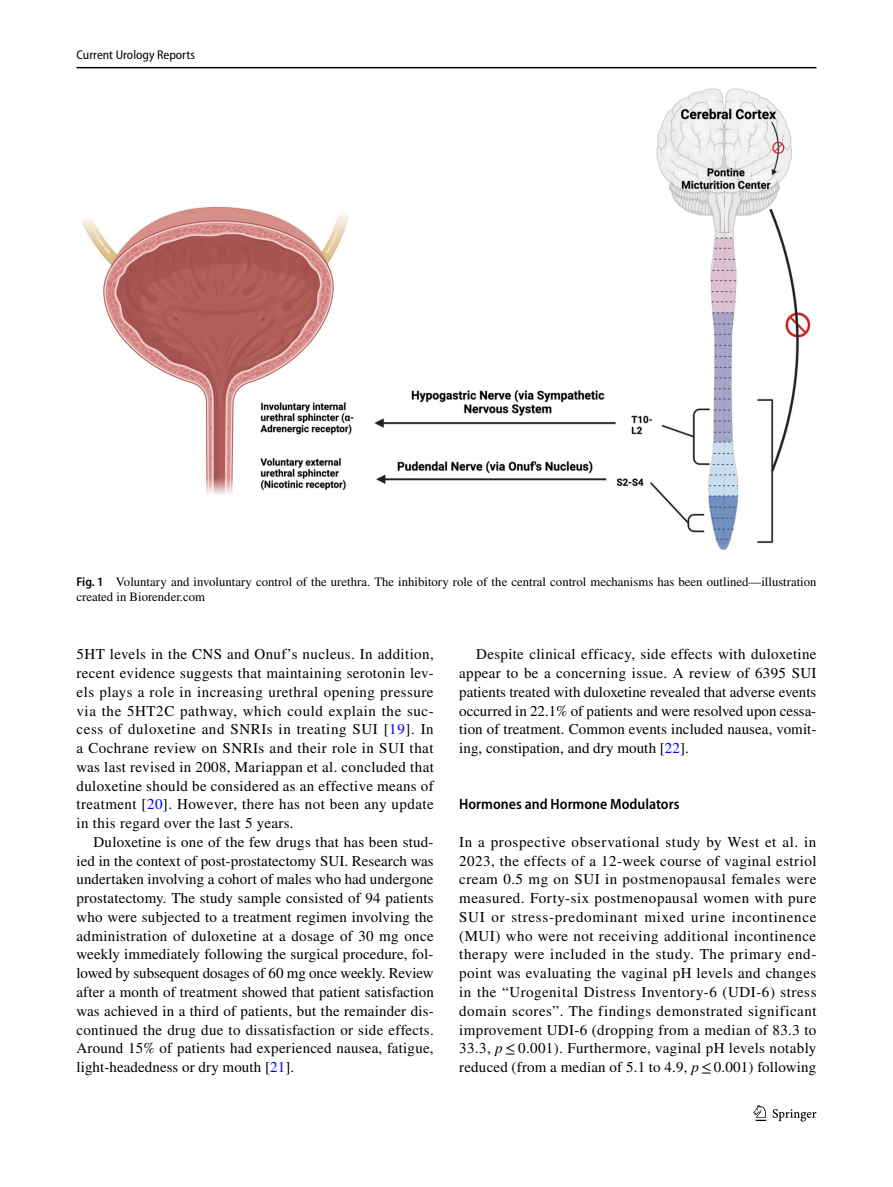
<style>
.page{position:relative;width:893px;height:1187px;background:#fff}
.page>*{position:absolute;margin:0;border:0;box-sizing:border-box;transform-origin:0 0}
.t1{font:15px/18.8px "STIX";letter-spacing:.015em;color:#000;text-align:justify}
.t2{font:600 semi-condensed 15px "Myriad Pro";color:#000}
.t3{font:12.75px/15px "STIX";color:#000}
.t4{font:semi-condensed 12.75px "Myriad Pro";color:#000}
.s1{font-family:"Myriad Pro";font-weight:600;font-stretch:semi-condensed}
.s2{color:#00f}
.s3{font-style:italic}
</style>
<div class="page">
<hr style="left:77px;top:67px;width:739px;height:1px;background:#000">
<svg style="left:753px;top:1105px;width:13px;height:15px"></svg>
<svg style="left:773px;top:1109px;width:43px;height:12px"></svg>
<img style="left:82px;top:88px;width:729px;height:462px">
<p class="t4" style="left:77px;top:48px;width:120px">Current Urology Reports</p>
<p class="t3" style="left:77px;top:575px;width:741px"><span class="s1">Fig. 1</span> Voluntary and involuntary control of the urethra. The inhibitory role of the central control mechanisms has been outlined—illustration created in Biorender.com</p>
<p class="t1" style="left:77px;top:646px;width:359px">5HT levels in the CNS and Onuf’s nucleus. In addition, recent evidence suggests that maintaining serotonin lev&shy;els plays a role in increasing urethral opening pressure via the 5HT2C pathway, which could explain the suc&shy;cess of duloxetine and SNRIs in treating SUI [<span class="s2">19</span>]. In a Cochrane review on SNRIs and their role in SUI that was last revised in 2008, Mariappan et al. concluded that duloxetine should be considered as an effective means of treatment [<span class="s2">20</span>]. However, there has not been any update in this regard over the last 5 years.</p>
<p class="t1" style="left:77px;top:833px;width:359px;text-indent:17px">Duloxetine is one of the few drugs that has been stud&shy;ied in the context of post-prostatectomy SUI. Research was undertaken involving a cohort of males who had undergone prostatectomy. The study sample consisted of 94 patients who were subjected to a treatment regimen involving the administration of duloxetine at a dosage of 30 mg once weekly immediately following the surgical procedure, fol&shy;lowed by subsequent dosages of 60 mg once weekly. Review after a month of treatment showed that patient satisfaction was achieved in a third of patients, but the remainder dis&shy;continued the drug due to dissatisfaction or side effects.<br>Around 15% of patients had experienced nausea, fatigue, light-headedness or dry mouth [<span class="s2">21</span>].</p>
<p class="t1" style="left:459px;top:646px;width:359px;text-indent:17px">Despite clinical efficacy, side effects with duloxetine appear to be a concerning issue. A review of 6395 SUI patients treated with duloxetine revealed that adverse events occurred in 22.1% of patients and were resolved upon cessa&shy;tion of treatment. Common events included nausea, vomit&shy;ing, constipation, and dry mouth [<span class="s2">22</span>].</p>
<p class="t2" style="left:459px;top:796px;width:222px">Hormones and Hormone Modulators</p>
<p class="t1" style="left:459px;top:833px;width:359px">In a prospective observational study by West et al. in 2023, the effects of a 12-week course of vaginal estriol cream 0.5 mg on SUI in postmenopausal females were measured. Forty-six postmenopausal women with pure SUI or stress-predominant mixed urine incontinence (MUI) who were not receiving additional incontinence therapy were included in the study. The primary end&shy;point was evaluating the vaginal pH levels and changes in the “Urogenital Distress Inventory-6 (UDI-6) stress domain scores”. The findings demonstrated significant improvement UDI-6 (dropping from a median of 83.3 to 33.3, <span class="s3">p</span> ≤ 0.001). Furthermore, vaginal pH levels notably reduced (from a median of 5.1 to 4.9, <span class="s3">p</span>≤0.001) following</p>
</div>
